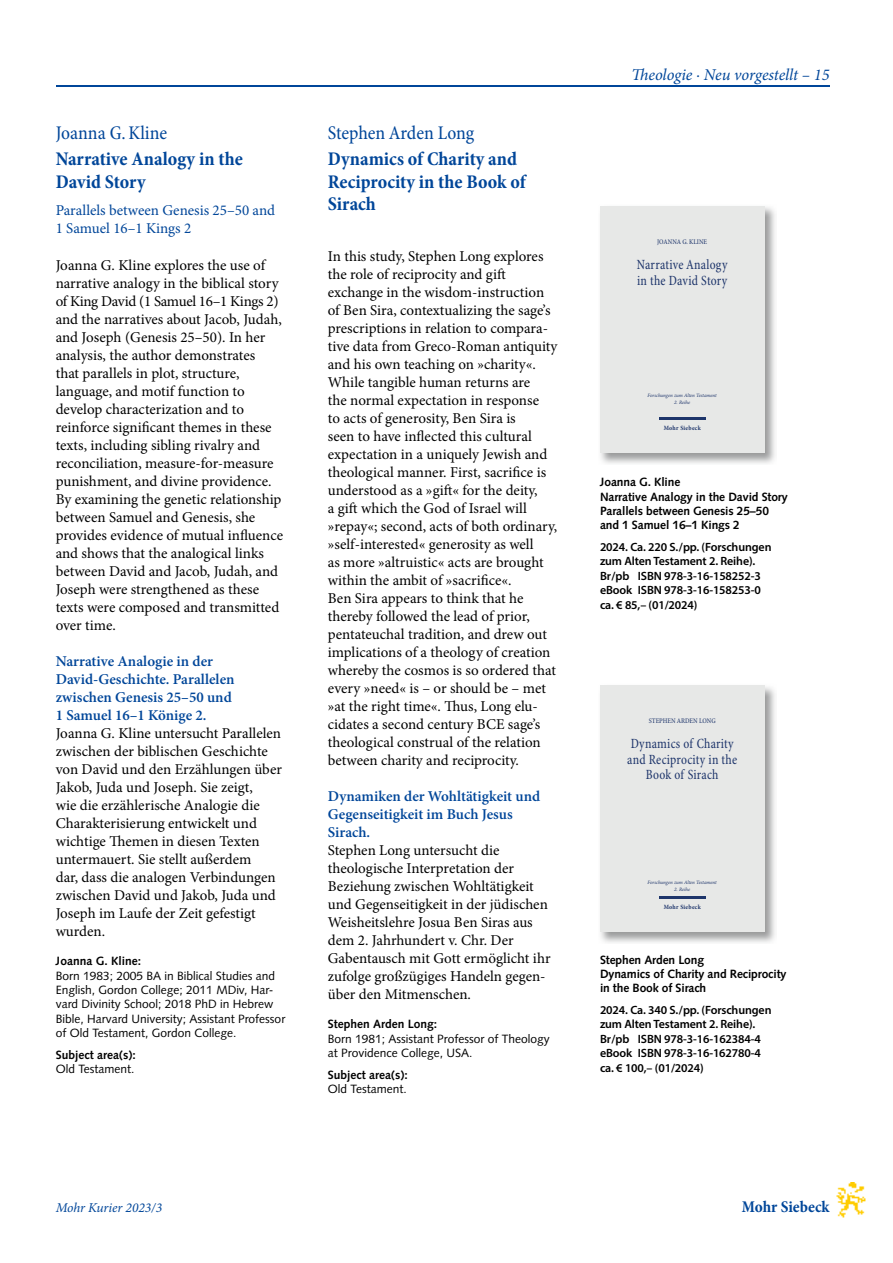
<style>
.page{position:relative;width:893px;height:1263px;background:#fff}
.page>*{position:absolute;margin:0;border:0;box-sizing:border-box;transform-origin:0 0}
.t1{font:700 condensed 19.5px/22.5px "Minion Pro";color:#004699}
.t2{font:condensed 19.5px "Minion Pro";color:#004699}
.t3{font:italic 16.5px "Minion Pro";letter-spacing:-.005em;color:#004699}
.t4{font:700 condensed 16.5px "Minion Pro";color:#004699}
.t5{font:15px/18px "Minion Pro";color:#000}
.t6{font:600 15px/18px "Minion Pro";color:#004699}
.t7{font:15px/18px "Minion Pro";color:#004699}
.t8{font:condensed 14.25px/15.5px "Minion Pro";letter-spacing:.02em;color:#1e356b;text-align:center;scale:.91 1}
.t9{font:italic 13.5px "Minion Pro";letter-spacing:-.005em;color:#004699}
.t10{font:12px/14.4px "Syntax LT Std";color:#000}
.t11{font:600 12px/14.4px "Myriad Pro";letter-spacing:-.01em;color:#000}
.t12{font:700 12px/14.4px "Syntax LT Std";letter-spacing:-.01em;color:#000}
.t13{font:condensed 7.05px "Minion Pro";color:#1e356b}
.t14{font:700 6.45px "Minion Pro";letter-spacing:.04em;color:#1e356b;scale:.93 1}
.t15{font:italic 5.1px "Minion Pro";letter-spacing:-.01em;color:#1e356b}
</style>
<div class="page">
<img style="left:836px;top:1182px;width:30px;height:36px">
<hr style="left:56px;top:86px;width:774px;height:1px;background:#004699">
<img style="left:600px;top:685px;width:175px;height:258px">
<div style="left:600px;top:685px;width:164px;height:247px;background:#e7e8e7"></div>
<hr style="left:659px;top:896px;width:46px;height:3px;background:#1e356b">
<img style="left:600px;top:206px;width:175px;height:258px">
<div style="left:600px;top:206px;width:164px;height:247px;background:#e7e8e7"></div>
<hr style="left:659px;top:417px;width:46px;height:3px;background:#1e356b">
<h1 class="t2" style="left:56px;top:121px;width:113px">Joanna G. Kline</h1>
<h1 class="t1" style="left:56px;top:148px;width:189px">Narrative Analogy in the<br>David Story</h1>
<p class="t7" style="left:56px;top:201px;width:221px">Parallels between Genesis 25–50 and<br>1 Samuel 16–1 Kings 2</p>
<p class="t5" style="left:56px;top:257px;width:229px">Joanna G. Kline explores the use of narrative analogy in the biblical story of King David (1 Samuel 16–1 Kings 2) and the narratives about Jacob, Judah, and Joseph (Genesis 25–50). In her analysis, the author demonstrates<br>that parallels in plot, structure, language, and motif function to develop characterization and to reinforce significant themes in these texts, including sibling rivalry and reconciliation, measure-for-measure punishment, and divine providence.<br>By examining the genetic relationship between Samuel and Genesis, she provides evidence of mutual influence and shows that the analogical links between David and Jacob, Judah, and Joseph were strengthened as these texts were composed and transmitted over time.</p>
<p class="t6" style="left:56px;top:652px;width:180px">Narrative Analogie in der<br>David-Geschichte. Parallelen zwischen Genesis 25–50 und<br>1 Samuel 16–1 Könige 2.</p>
<p class="t5" style="left:56px;top:725px;width:228px">Joanna G. Kline untersucht Parallelen zwischen der biblischen Geschichte von David und den Erzählungen über<br>Jakob, Juda und Joseph. Sie zeigt,<br>wie die erzählerische Analogie die<br>Charakterisierung entwickelt und wichtige Themen in diesen Texten untermauert. Sie stellt außerdem<br>dar, dass die analogen Verbindungen zwischen David und Jakob, Juda und<br>Joseph im Laufe der Zeit gefestigt wurden.</p>
<p class="t12" style="left:56px;top:954px;width:87px">Joanna G. Kline:</p>
<p class="t10" style="left:56px;top:968px;width:231px">Born 1983; 2005 BA in Biblical Studies and English, Gordon College; 2011 MDiv, Har&shy;vard Divinity School; 2018 PhD in Hebrew Bible, Harvard University; Assistant Professor of Old Testament, Gordon College.</p>
<p class="t12" style="left:56px;top:1047px;width:81px">Subject area(s):</p>
<p class="t10" style="left:56px;top:1062px;width:80px">Old Testament.</p>
<h1 class="t2" style="left:328px;top:121px;width:148px">Stephen Arden Long</h1>
<h1 class="t1" style="left:328px;top:148px;width:199px">Dynamics of Charity and<br>Reciprocity in the Book of<br>Sirach</h1>
<p class="t5" style="left:328px;top:248px;width:231px">In this study, Stephen Long explores the role of reciprocity and gift exchange in the wisdom-instruction of Ben Sira, contextualizing the sage’s prescriptions in relation to compara&shy;tive data from Greco-Roman antiquity and his own teaching on »charity«.<br>While tangible human returns are<br>the normal expectation in response<br>to acts of generosity, Ben Sira is<br>seen to have inflected this cultural expectation in a uniquely Jewish and theological manner. First, sacrifice is understood as a »gift« for the deity,<br>a gift which the God of Israel will »repay«; second, acts of both ordinary, »self-interested« generosity as well<br>as more »altruistic« acts are brought within the ambit of »sacrifice«.<br>Ben Sira appears to think that he thereby followed the lead of prior, pentateuchal tradition, and drew out implications of a theology of creation whereby the cosmos is so ordered that every »need« is – or should be – met »at the right time«. Thus, Long elu&shy;cidates a second century BCE sage’s theological construal of the relation between charity and reciprocity.</p>
<p class="t6" style="left:328px;top:787px;width:214px">Dynamiken der Wohltätigkeit und<br>Gegenseitigkeit im Buch Jesus<br>Sirach.</p>
<p class="t5" style="left:328px;top:842px;width:224px">Stephen Long untersucht die theologische Interpretation der<br>Beziehung zwischen Wohltätigkeit und Gegenseitigkeit in der jüdischen<br>Weisheitslehre Josua Ben Siras aus dem 2. Jahrhundert v. Chr. Der<br>Gabentausch mit Gott ermöglicht ihr zufolge großzügiges Handeln gegen&shy;über den Mitmenschen.</p>
<p class="t12" style="left:328px;top:1017px;width:111px">Stephen Arden Long:</p>
<p class="t10" style="left:328px;top:1031px;width:223px">Born 1981; Assistant Professor of Theology at Providence College, USA.</p>
<p class="t12" style="left:328px;top:1067px;width:81px">Subject area(s):</p>
<p class="t10" style="left:328px;top:1082px;width:80px">Old Testament.</p>
<p class="t3" style="left:632px;top:63px;width:200px">Theologie · Neu vorgestellt – 15</p>
<p class="t13" style="left:657px;top:237px;width:52px">JOANNA G. KLINE</p>
<p class="t8" style="left:637px;top:258px;width:101px;text-align:left">Narrative Analogy in the David Story</p>
<p class="t15" style="left:648px;top:392px;width:71px">Forschungen zum Alten Testament</p>
<p class="t15" style="left:674px;top:399px;width:18px">2. Reihe</p>
<p class="t14" style="left:664px;top:423px;width:41px">Mohr Siebeck</p>
<p class="t12" style="left:600px;top:475px;width:189px">Joanna G. Kline<br>Narrative Analogy in the David Story<br>Parallels between Genesis 25–50 and 1 Samuel 16–1 Kings 2</p>
<p class="t11" style="left:600px;top:539px;width:173px">2024. Ca. 220 S. / pp. (Forschungen zum Alten Testament 2. Reihe).<br>Br / pb ISBN 978-3-16-158252-3 eBook ISBN 978-3-16-158253-0 ca. € 85,– (01/2024)</p>
<p class="t13" style="left:649px;top:716px;width:68px">STEPHEN ARDEN LONG</p>
<p class="t8" style="left:627px;top:737px;width:122px">Dynamics of Charity and Reciprocity in the<br>Book of Sirach</p>
<p class="t15" style="left:648px;top:878px;width:71px">Forschungen zum Alten Testament</p>
<p class="t15" style="left:674px;top:885px;width:18px">2. Reihe</p>
<p class="t14" style="left:664px;top:902px;width:41px">Mohr Siebeck</p>
<p class="t12" style="left:600px;top:952px;width:188px">Stephen Arden Long<br>Dynamics of Charity and Reciprocity in the Book of Sirach</p>
<p class="t11" style="left:600px;top:1002px;width:173px">2024. Ca. 340 S. / pp. (Forschungen zum Alten Testament 2. Reihe).<br>Br / pb ISBN 978-3-16-162384-4 eBook ISBN 978-3-16-162780-4 ca. € 100,– (01/2024)</p>
<p class="t9" style="left:56px;top:1198px;width:108px">Mohr Kurier 2023/3</p>
<p class="t4" style="left:742px;top:1195px;width:89px">Mohr Siebeck</p>
</div>
